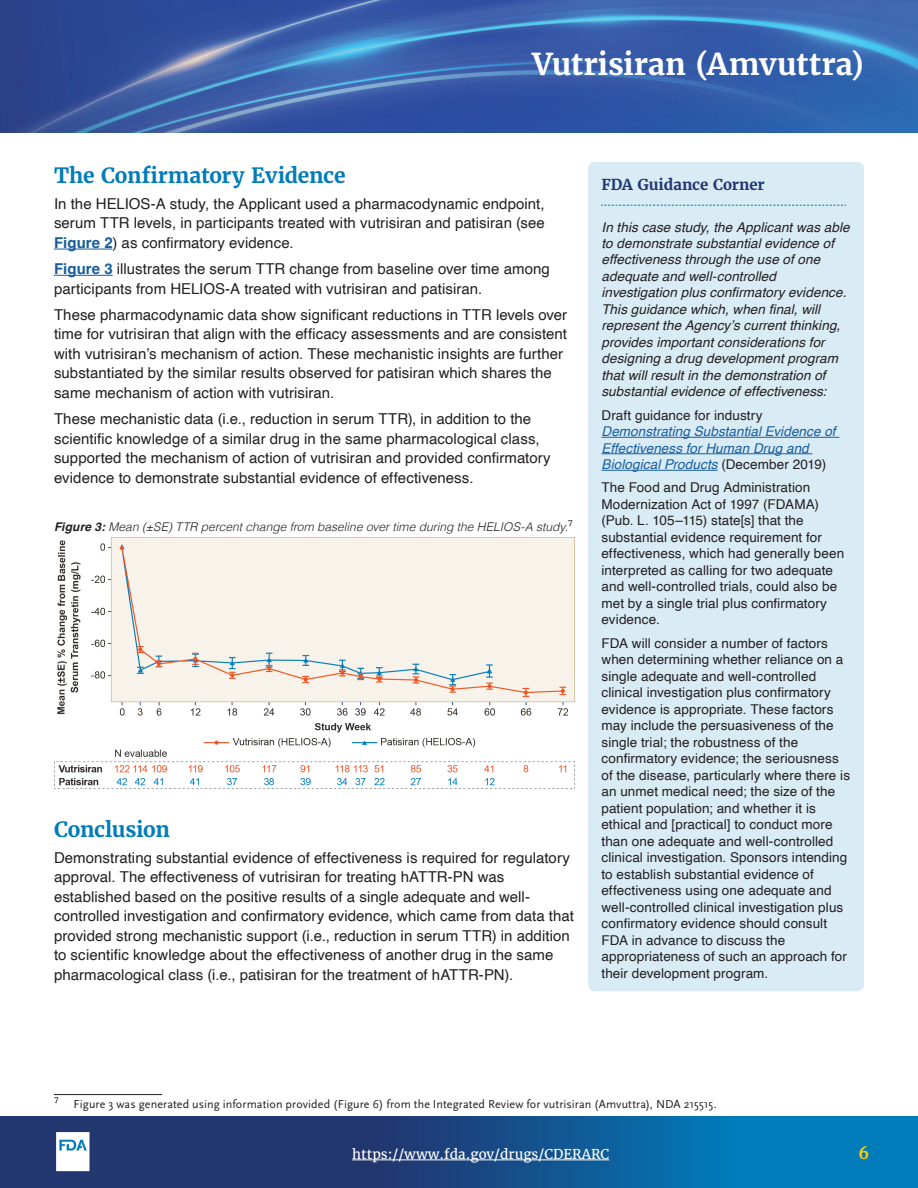
<style>
.page{position:relative;width:918px;height:1188px;background:#fff}
.page>*{position:absolute;margin:0;border:0;box-sizing:border-box;transform-origin:0 0}
.t1{font:700 30px "Merriweather";letter-spacing:-.005em;color:#fff}
.t2{font:700 21px "Merriweather";letter-spacing:-.015em;color:#007cba}
.t3{font:700 16.5px "Merriweather";color:#fc0}
.t4{font:15px/19.5px "Helvetica";letter-spacing:.005em;color:#231f20}
.t5{font:700 15px "Merriweather";color:#223670}
.t6{font:13.5px/16.5px "Helvetica";letter-spacing:.01em;color:#231f20}
.t7{font:italic 13.5px/16.5px "Helvetica";letter-spacing:.005em;color:#231f20}
.t8{font:italic 13.5px/16.5px "Helvetica";letter-spacing:.005em;color:#175d9e}
.t9{font:13.5px "Merriweather";color:#fff}
.t10{font:12px "Scala Sans Pro";letter-spacing:.01em;color:#231f20}
.t11{font:italic 300 12px "Helvetica";letter-spacing:.005em;color:#231f20}
.t12{font:7.8px "Merriweather";color:#231f20}
.s1{font-weight:700;color:#175d9e}
.s2{font-weight:700}
.s3{font-style:normal;color:#231f20}
</style>
<div class="page">
<svg style="left:0;top:1116px;width:918px;height:72px;background:#13538f"></svg>
<img style="left:0;top:0;width:918px;height:133px">
<img style="left:46px;top:1122px;width:50px;height:60px">
<div style="left:352px;top:1141px;width:271px;height:30px;background:#231f20;opacity:.12"></div>
<hr style="left:352px;top:1160px;width:257px;height:1px;background:#fff">
<hr style="left:54px;top:249px;width:58px;height:1px;background:#175d9e">
<hr style="left:54px;top:275px;width:59px;height:1px;background:#175d9e">
<hr style="left:54px;top:1094px;width:108px;height:1px;background:#231f20">
<img style="left:54px;top:537px;width:521px;height:251px">
<div style="left:588px;top:162px;width:276px;height:829px;background:#d9ebf5;border-radius:7px"></div>
<hr style="left:602px;top:437px;width:237px;height:1px;background:#175d9e">
<hr style="left:602px;top:453px;width:211px;height:1px;background:#175d9e">
<hr style="left:602px;top:470px;width:116px;height:1px;background:#175d9e">
<svg style="left:602px;top:205px;width:244px;height:1px"></svg>
<h1 class="t1" style="left:532px;top:45px;width:333px">Vutrisiran (Amvuttra)</h1>
<h2 class="t2" style="left:54px;top:162px;width:293px">The Confirmatory Evidence</h2>
<p class="t4" style="left:54px;top:194px;width:492px;text-align:justify">In the HELIOS-A study, the Applicant used a pharmacodynamic endpoint, serum TTR levels, in participants treated with vutrisiran and patisiran (see <span class="s1">Figure 2</span>) as confirmatory evidence.</p>
<p class="t4" style="left:54px;top:260px;width:497px"><span class="s1">Figure 3</span> illustrates the serum TTR change from baseline over time among participants from HELIOS-A treated with vutrisiran and patisiran.</p>
<p class="t4" style="left:54px;top:305px;width:515px">These pharmacodynamic data show significant reductions in TTR levels over time for vutrisiran that align with the efficacy assessments and are consistent with vutrisiran’s mechanism of action. These mechanistic insights are further substantiated by the similar results observed for patisiran which shares the same mechanism of action with vutrisiran.</p>
<p class="t4" style="left:54px;top:410px;width:498px">These mechanistic data (i.e., reduction in serum TTR), in addition to the scientific knowledge of a similar drug in the same pharmacological class, supported the mechanism of action of vutrisiran and provided confirmatory evidence to demonstrate substantial evidence of effectiveness.</p>
<p class="t11" style="left:54px;top:516px;width:516px"><span class="s2">Figure 3:</span> Mean (±SE) TTR percent change from baseline over time during the HELIOS-A study.</p>
<p class="t12" style="left:568px;top:517px;width:6px">7</p>
<h2 class="t2" style="left:54px;top:816px;width:118px">Conclusion</h2>
<p class="t4" style="left:54px;top:848px;width:521px">Demonstrating substantial evidence of effectiveness is required for regulatory approval. The effectiveness of vutrisiran for treating hATTR-PN was established based on the positive results of a single adequate and well&shy;controlled investigation and confirmatory evidence, which came from data that provided strong mechanistic support (i.e., reduction in serum TTR) in addition to scientific knowledge about the effectiveness of another drug in the same pharmacological class (i.e., patisiran for the treatment of hATTR-PN).</p>
<h3 class="t5" style="left:602px;top:175px;width:165px">FDA Guidance Corner</h3>
<p class="t7" style="left:602px;top:219px;width:250px">In this case study, the Applicant was able to demonstrate substantial evidence of effectiveness through the use of one adequate and well-controlled investigation plus confirmatory evidence.<br>This guidance which, when final, will represent the Agency’s current thinking, provides important considerations for designing a drug development program that will result in the demonstration of substantial evidence of effectiveness:</p>
<p class="t8" style="left:602px;top:407px;width:236px"><span class="s3">Draft guidance for industry </span>Demonstrating Substantial Evidence of Effectiveness for Human Drug and Biological Products <span class="s3">(December 2019)</span></p>
<p class="t6" style="left:602px;top:480px;width:244px">The Food and Drug Administration Modernization Act of 1997 (FDAMA) (Pub. L. 105–115) state[s] that the substantial evidence requirement for effectiveness, which had generally been interpreted as calling for two adequate and well-controlled trials, could also be met by a single trial plus confirmatory evidence.</p>
<p class="t6" style="left:602px;top:635px;width:250px">FDA will consider a number of factors when determining whether reliance on a single adequate and well-controlled clinical investigation plus confirmatory evidence is appropriate. These factors may include the persuasiveness of the single trial; the robustness of the confirmatory evidence; the seriousness of the disease, particularly where there is an unmet medical need; the size of the patient population; and whether it is ethical and [practical] to conduct more than one adequate and well-controlled clinical investigation. Sponsors intending to establish substantial evidence of effectiveness using one adequate and well-controlled clinical investigation plus confirmatory evidence should consult FDA in advance to discuss the appropriateness of such an approach for their development program.</p>
<p class="t12" style="left:54px;top:1094px;width:6px">7</p>
<p class="t10" style="left:73px;top:1097px;width:645px">Figure 3 was generated using information provided (Figure 6) from the Integrated Review for vutrisiran (Amvuttra), NDA 215515.</p>
<p class="t9" style="left:352px;top:1146px;width:258px">https://www.fda.gov/drugs/CDERARC</p>
<p class="t3" style="left:859px;top:1142px;width:12px">6</p>
</div>
